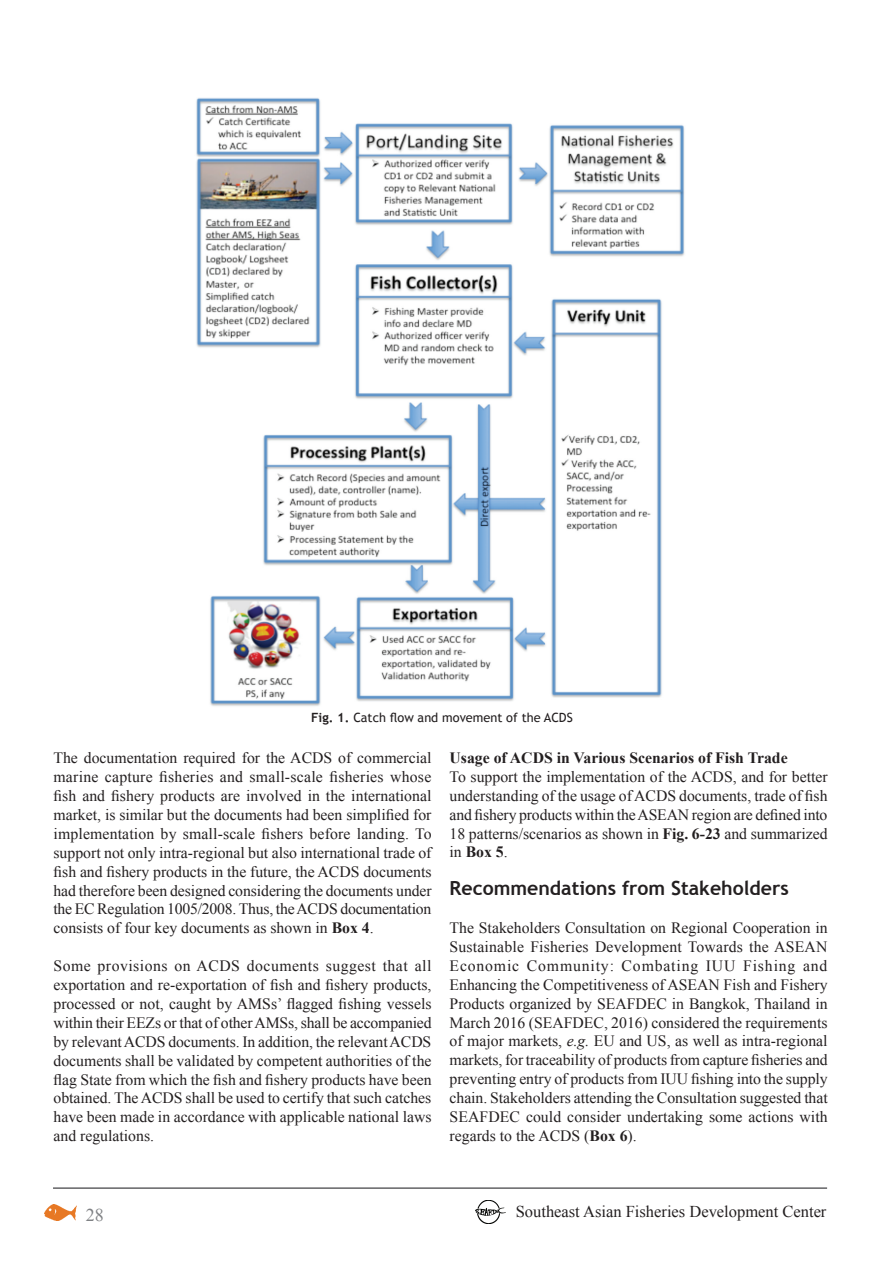
<style>
.page{position:relative;width:893px;height:1263px;background:#fff}
.page>*{position:absolute;margin:0;border:0;box-sizing:border-box;transform-origin:0 0}
.t1{font:700 19.5px "Trebuchet MS";color:#231f20}
.t2{font:18px "Times New Roman";color:#808285}
.t3{font:16.5px "Times New Roman";color:#231f20}
.t4{font:15.75px/18.9px "Times New Roman";color:#231f20;text-align:justify}
.t5{font:700 15.75px "Times New Roman";color:#231f20}
.t6{font:12.75px "Trebuchet MS";color:#231f20}
.s1{font-weight:700}
.s2{font-style:italic}
</style>
<div class="page">
<img style="left:45px;top:1205px;width:32px;height:16px">
<img style="left:475px;top:1200px;width:31px;height:23px">
<hr style="left:53px;top:1187px;width:774px;height:2px;background:#636366">
<img style="left:196px;top:98px;width:489px;height:608px">
<p class="t6" style="left:311px;top:710px;width:263px"><span class="s1">Fig. 1.</span> Catch flow and movement of the ACDS</p>
<p class="t4" style="left:53px;top:748px;width:380px">The documentation required for the ACDS of commercial marine capture fisheries and small-scale fisheries whose fish and fishery products are involved in the international market, is similar but the documents had been simplified for implementation by small-scale fishers before landing. To support not only intra-regional but also international trade of fish and fishery products in the future, the ACDS documents had therefore been designed considering the documents under the EC Regulation 1005/2008. Thus, the ACDS documentation consists of four key documents as shown in <span class="s1">Box 4</span>.</p>
<p class="t4" style="left:53px;top:956px;width:380px">Some provisions on ACDS documents suggest that all exportation and re-exportation of fish and fishery products, processed or not, caught by AMSs’ flagged fishing vessels within their EEZs or that of other AMSs, shall be accompanied by relevant ACDS documents. In addition, the relevant ACDS documents shall be validated by competent authorities of the flag State from which the fish and fishery products have been obtained. The ACDS shall be used to certify that such catches have been made in accordance with applicable national laws and regulations.</p>
<p class="t5" style="left:450px;top:747px;width:340px">Usage of ACDS in Various Scenarios of Fish Trade</p>
<p class="t4" style="left:450px;top:767px;width:380px">To support the implementation of the ACDS, and for better understanding of the usage of ACDS documents, trade of fish and fishery products within the ASEAN region are defined into 18 patterns/scenarios as shown in <span class="s1">Fig. 6-23</span> and summarized in <span class="s1">Box 5</span>.</p>
<p class="t1" style="left:450px;top:876px;width:341px">Recommendations from Stakeholders</p>
<p class="t4" style="left:450px;top:918px;width:380px">The Stakeholders Consultation on Regional Cooperation in Sustainable Fisheries Development Towards the ASEAN Economic Community: Combating IUU Fishing and Enhancing the Competitiveness of ASEAN Fish and Fishery Products organized by SEAFDEC in Bangkok, Thailand in March 2016 (SEAFDEC, 2016) considered the requirements of major markets, <span class="s2">e.g.</span> EU and US, as well as intra-regional markets, for traceability of products from capture fisheries and preventing entry of products from IUU fishing into the supply chain. Stakeholders attending the Consultation suggested that SEAFDEC could consider undertaking some actions with regards to the ACDS (<span class="s1">Box 6</span>).</p>
<p class="t2" style="left:86px;top:1202px;width:20px">28</p>
<p class="t3" style="left:516px;top:1200px;width:312px">Southeast Asian Fisheries Development Center</p>
</div>
